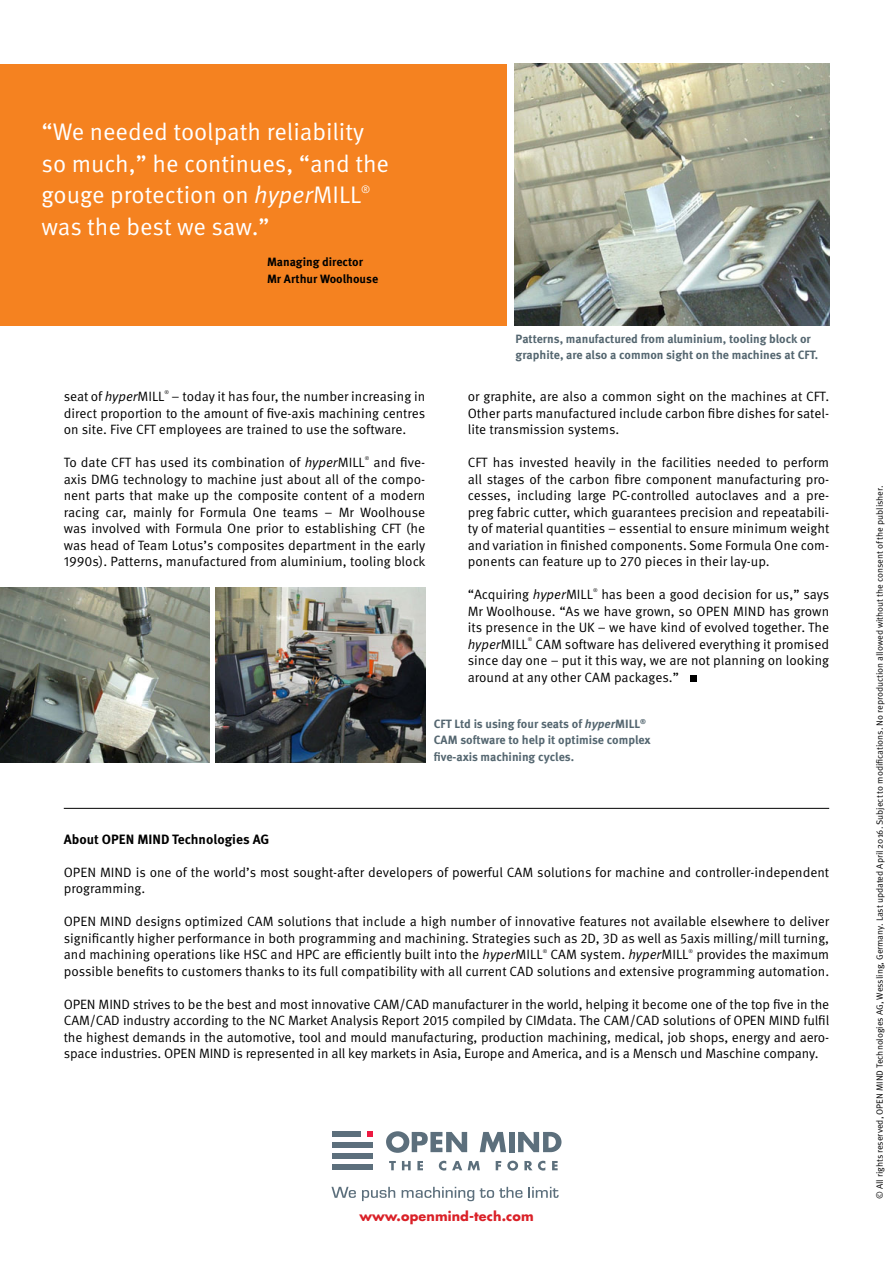
<style>
.page{position:relative;width:893px;height:1263px;background:#fff}
.page>*{position:absolute;margin:0;border:0;box-sizing:border-box;transform-origin:0 0}
.Subhead{font:24px/31.5px "Meta Pro";color:#fff}
.Body_NEU{font:13.5px/16.5px "Meta Pro";color:#000;text-align:justify}
.t1{font:700 13.5px "Meta Pro";color:#000}
.t2{font:700 12.75px "Futura";letter-spacing:.01em;color:#da2128}
.BU{font:700 12px/16.5px "Meta Pro";color:#546670}
.BU-2{font:700 12px/16.5px "Meta Pro";color:#000}
.Subhead-2{font:10.5px "Meta Pro";color:#fff}
.t3{font:9px "Meta Pro";color:#000}
.Body_NEU-2{font:5.25px "Meta Pro";color:#000}
.s1{font-style:italic}
</style>
<div class="page">
<div style="left:690px;top:675px;width:7px;height:7px;background:#000"></div>
<img style="left:514px;top:64px;width:315px;height:261px">
<div style="left:0;top:64px;width:506px;height:261px;background:#f58220"></div>
<img style="left:0;top:588px;width:209px;height:174px">
<img style="left:216px;top:588px;width:209px;height:174px">
<hr style="left:64px;top:808px;width:765px;height:1px;background:#000">
<svg style="left:386px;top:1131px;width:81px;height:22px"></svg>
<svg style="left:480px;top:1132px;width:26px;height:20px"></svg>
<div style="left:509px;top:1132px;width:5px;height:20px;background:#5c6f7c"></div>
<svg style="left:518px;top:1132px;width:43px;height:20px"></svg>
<div style="left:332px;top:1143px;width:41px;height:5px;background:#5c6f7c"></div>
<div style="left:332px;top:1153px;width:41px;height:6px;background:#5c6f7c"></div>
<svg style="left:367px;top:1131px;width:6px;height:6px"></svg>
<div style="left:332px;top:1131px;width:29px;height:6px;background:#5c6f7c"></div>
<div style="left:332px;top:1165px;width:41px;height:5px;background:#5c6f7c"></div>
<svg style="left:389px;top:1161px;width:7px;height:9px"></svg>
<svg style="left:402px;top:1161px;width:9px;height:9px"></svg>
<svg style="left:417px;top:1161px;width:6px;height:9px"></svg>
<svg style="left:439px;top:1161px;width:7px;height:9px"></svg>
<svg style="left:452px;top:1161px;width:10px;height:9px"></svg>
<svg style="left:468px;top:1161px;width:12px;height:9px"></svg>
<svg style="left:496px;top:1161px;width:5px;height:9px"></svg>
<svg style="left:507px;top:1161px;width:11px;height:9px"></svg>
<svg style="left:524px;top:1161px;width:21px;height:9px"></svg>
<svg style="left:552px;top:1161px;width:6px;height:9px"></svg>
<svg style="left:331px;top:1187px;width:25px;height:11px"></svg>
<svg style="left:362px;top:1187px;width:33px;height:14px"></svg>
<svg style="left:402px;top:1187px;width:72px;height:14px"></svg>
<svg style="left:480px;top:1187px;width:42px;height:11px"></svg>
<svg style="left:529px;top:1187px;width:30px;height:11px"></svg>
<p class="Subhead" style="left:41px;top:117px;width:349px">“We needed toolpath reliability so much,” he continues, “and the gouge protection on <span class="s1">hyper</span>MILL</p>
<p class="Subhead-2" style="left:361px;top:183px;width:11px">®</p>
<p class="Subhead" style="left:41px;top:211px;width:230px">was the best we saw.”</p>
<p class="BU-2" style="left:267px;top:254px;width:113px">Managing director<br>Mr Arthur Woolhouse</p>
<p class="Body_NEU" style="left:64px;top:389px;width:102px">seat of <span class="s1">hyper</span>MILL</p>
<p class="Body_NEU-2" style="left:164px;top:389px;width:6px">®</p>
<p class="Body_NEU" style="left:64px;top:389px;width:363px;text-indent:108px">– today it has four, the number increasing in direct proportion to the amount of five-axis machining centres on site. Five CFT employees are trained to use the software.</p>
<p class="Body_NEU" style="left:64px;top:455px;width:303px">To date CFT has used its combination of <span class="s1">hyper</span>MILL</p>
<p class="Body_NEU-2" style="left:365px;top:455px;width:6px">®</p>
<p class="Body_NEU" style="left:64px;top:455px;width:363px;text-indent:310px">and five&shy;axis DMG technology to machine just about all of the compo&shy;nent parts that make up the composite content of a modern racing car, mainly for Formula One teams – Mr Woolhouse was involved with Formula One prior to establishing CFT (he was head of Team Lotus’s composites department in the early 1990s). Patterns, manufactured from aluminium, tooling block</p>
<p class="BU" style="left:516px;top:331px;width:304px">Patterns, manufactured from aluminium, tooling block or graphite, are also a common sight on the machines at CFT.</p>
<p class="Body_NEU" style="left:468px;top:389px;width:363px">or graphite, are also a common sight on the machines at CFT.<br>Other parts manufactured include carbon fibre dishes for satel&shy;lite transmission systems.</p>
<p class="Body_NEU" style="left:468px;top:455px;width:363px">CFT has invested heavily in the facilities needed to perform all stages of the carbon fibre component manufacturing pro&shy;cesses, including large PC-controlled autoclaves and a pre&shy;preg fabric cutter, which guarantees precision and repeatabili&shy;ty of material quantities – essential to ensure minimum weight and variation in finished components. Some Formula One com&shy;ponents can feature up to 270 pieces in their lay-up.</p>
<p class="Body_NEU" style="left:468px;top:587px;width:127px">“Acquiring <span class="s1">hyper</span>MILL</p>
<p class="Body_NEU-2" style="left:593px;top:587px;width:6px">®</p>
<p class="Body_NEU" style="left:468px;top:587px;width:363px;text-indent:134px">has been a good decision for us,” says Mr Woolhouse. “As we have grown, so OPEN MIND has grown its presence in the UK – we have kind of evolved together. The <span class="s1">hyper</span>MILL</p>
<p class="Body_NEU-2" style="left:528px;top:636px;width:6px">®</p>
<p class="Body_NEU" style="left:468px;top:636px;width:363px;text-indent:68px">CAM software has delivered everything it promised since day one – put it this way, we are not planning on looking around at any other CAM packages.”</p>
<p class="BU" style="left:434px;top:715px;width:218px">CFT Ltd is using four seats of <span class="s1">hyper</span>MILL<sup>®<br></sup>CAM software to help it optimise complex five-axis machining cycles.</p>
<p class="t1" style="left:64px;top:830px;width:207px">About OPEN MIND Technologies AG</p>
<p class="Body_NEU" style="left:64px;top:864px;width:767px">OPEN MIND is one of the world’s most sought-after developers of powerful CAM solutions for machine and controller-independent programming.</p>
<p class="Body_NEU" style="left:64px;top:913px;width:767px">OPEN MIND designs optimized CAM solutions that include a high number of innovative features not available elsewhere to deliver significantly higher performance in both programming and machining. Strategies such as 2D, 3D as well as 5axis milling/mill turning, and machining operations like HSC and HPC are efficiently built into the <span class="s1">hyper</span>MILL</p>
<p class="Body_NEU-2" style="left:543px;top:948px;width:6px">®</p>
<p class="Body_NEU" style="left:550px;top:946px;width:140px">CAM system. <span class="s1">hyper</span>MILL</p>
<p class="Body_NEU-2" style="left:688px;top:948px;width:6px">®</p>
<p class="Body_NEU" style="left:64px;top:946px;width:767px;text-align:right">provides the maximum<br>possible benefits to customers thanks to its full compatibility with all current CAD solutions and extensive programming automation.</p>
<p class="Body_NEU" style="left:64px;top:996px;width:767px">OPEN MIND strives to be the best and most innovative CAM/CAD manufacturer in the world, helping it become one of the top five in the CAM/CAD industry according to the NC Market Analysis Report 2015 compiled by CIMdata. The CAM/CAD solutions of OPEN MIND fulfil the highest demands in the automotive, tool and mould manufacturing, production machining, medical, job shops, energy and aero&shy;space industries. OPEN MIND is represented in all key markets in Asia, Europe and America, and is a Mensch und Maschine company.</p>
<p class="t2" style="left:359px;top:1207px;width:176px">www.openmind-tech.com</p>
<p class="t3" style="left:874px;top:1199px;width:715px;rotate:-90deg">© All rights reserved, OPEN MIND Technologies AG, Wessling, Germany. Last updated April 2016. Subject to modifications. No reproduction allowed without the consent of the publisher.</p>
</div>
